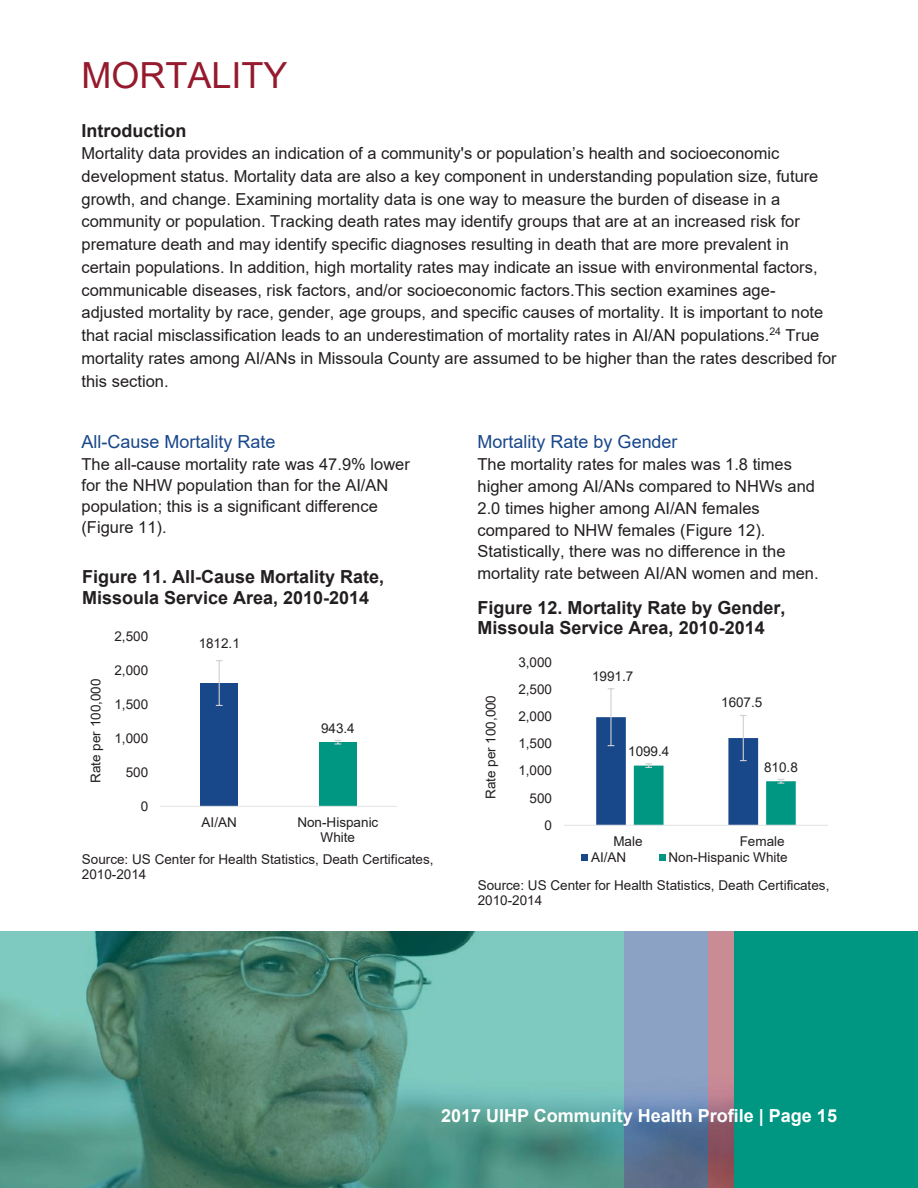
<style>
.page{position:relative;width:918px;height:1188px;background:#fff}
.page>*{position:absolute;margin:0;border:0;box-sizing:border-box;transform-origin:0 0}
.t1{font:36px "Arial";color:#951a2d}
.t2{font:700 18px/20.5px "Arial";color:#231f20}
.t3{font:18px "Arial";color:#18478a}
.t4{font:700 18px "Arial";color:#fff}
.t5{font:16.5px/22.8px "Arial";color:#231f20}
.t6{font:13.5px/15.6px "Arial";color:#231f20}
</style>
<div class="page">
<div style="left:0;top:931px;width:918px;height:257px;background:#009782"></div>
<img style="left:0;top:931px;width:734px;height:257px">
<div style="left:201px;top:683px;width:37px;height:123px;background:#18478a"></div>
<div style="left:319px;top:742px;width:37px;height:64px;background:#009782"></div>
<svg style="left:216px;top:660px;width:7px;height:46px"></svg>
<svg style="left:335px;top:740px;width:6px;height:5px"></svg>
<hr style="left:160px;top:806px;width:237px;height:1px;background:#e5e6e8">
<hr style="left:610px;top:689px;width:2px;height:28px;background:#cfd0d2">
<svg style="left:596px;top:715px;width:200px;height:110px"></svg>
<hr style="left:564px;top:825px;width:264px;height:1px;background:#e5e6e8">
<div style="left:581px;top:854px;width:7px;height:7px;background:#18478a"></div>
<div style="left:659px;top:854px;width:7px;height:7px;background:#009782"></div>
<h1 class="t1" style="left:82px;top:51px;width:208px">MORTALITY</h1>
<p class="t2" style="left:82px;top:120px;width:106px">Introduction</p>
<p class="t5" style="left:82px;top:142px;width:757px">Mortality data provides an indication of a community's or population’s health and socioeconomic development status. Mortality data are also a key component in understanding population size, future growth, and change. Examining mortality data is one way to measure the burden of disease in a community or population. Tracking death rates may identify groups that are at an increased risk for premature death and may identify specific diagnoses resulting in death that are more prevalent in certain populations. In addition, high mortality rates may indicate an issue with environmental factors, communicable diseases, risk factors, and/or socioeconomic factors.This section examines age&shy;adjusted mortality by race, gender, age groups, and specific causes of mortality. It is important to note that racial misclassification leads to an underestimation of mortality rates in AI/AN populations.<sup>24</sup> True mortality rates among AI/ANs in Missoula County are assumed to be higher than the rates described for this section.</p>
<p class="t3" style="left:82px;top:429px;width:196px">All-Cause Mortality Rate</p>
<p class="t5" style="left:81px;top:454px;width:330px;line-height:20.9px">The all-cause mortality rate was 47.9% lower for the NHW population than for the AI/AN population; this is a significant difference (Figure 11).</p>
<p class="t2" style="left:82px;top:567px;width:303px">Figure 11. All-Cause Mortality Rate,<br>Missoula Service Area, 2010-2014</p>
<p class="t6" style="left:88px;top:783px;width:106px;rotate:-90deg">Rate per 100,000</p>
<p class="t6" style="left:114px;top:628px;width:35px">2,500</p>
<p class="t6" style="left:114px;top:662px;width:35px">2,000</p>
<p class="t6" style="left:114px;top:696px;width:35px">1,500</p>
<p class="t6" style="left:114px;top:730px;width:35px">1,000</p>
<p class="t6" style="left:126px;top:764px;width:24px">500</p>
<p class="t6" style="left:141px;top:798px;width:9px">0</p>
<p class="t6" style="left:199px;top:636px;width:43px">1812.1</p>
<p class="t6" style="left:321px;top:720px;width:35px">943.4</p>
<p class="t6" style="left:202px;top:814px;width:37px">AI/AN</p>
<p class="t6" style="left:297px;top:814px;width:82px;text-align:center">Non-Hispanic<br>White</p>
<p class="t6" style="left:82px;top:851px;width:353px">Source: US Center for Health Statistics, Death Certificates,<br>2010-2014</p>
<p class="t3" style="left:478px;top:429px;width:202px">Mortality Rate by Gender</p>
<p class="t5" style="left:478px;top:453px;width:343px;line-height:21.8px">The mortality rates for males was 1.8 times higher among AI/ANs compared to NHWs and 2.0 times higher among AI/AN females compared to NHW females (Figure 12).<br>Statistically, there was no difference in the mortality rate between AI/AN women and men.</p>
<p class="t2" style="left:478px;top:597px;width:309px">Figure 12. Mortality Rate by Gender,<br>Missoula Service Area, 2010-2014</p>
<p class="t6" style="left:483px;top:799px;width:106px;rotate:-90deg">Rate per 100,000</p>
<p class="t6" style="left:518px;top:654px;width:35px">3,000</p>
<p class="t6" style="left:518px;top:681px;width:35px">2,500</p>
<p class="t6" style="left:518px;top:708px;width:35px">2,000</p>
<p class="t6" style="left:518px;top:736px;width:35px">1,500</p>
<p class="t6" style="left:518px;top:763px;width:35px">1,000</p>
<p class="t6" style="left:530px;top:790px;width:24px">500</p>
<p class="t6" style="left:545px;top:817px;width:9px">0</p>
<p class="t6" style="left:592px;top:669px;width:43px">1991.7</p>
<p class="t6" style="left:628px;top:743px;width:43px">1099.4</p>
<p class="t6" style="left:721px;top:694px;width:43px">1607.5</p>
<p class="t6" style="left:764px;top:759px;width:35px">810.8</p>
<p class="t6" style="left:613px;top:833px;width:31px">Male</p>
<p class="t6" style="left:740px;top:833px;width:47px">Female</p>
<p class="t6" style="left:591px;top:849px;width:37px">AI/AN</p>
<p class="t6" style="left:669px;top:849px;width:121px">Non-Hispanic White</p>
<p class="t6" style="left:478px;top:877px;width:353px">Source: US Center for Health Statistics, Death Certificates,<br>2010-2014</p>
<p class="t4" style="left:441px;top:1103px;width:397px">2017 UIHP Community Health Profile | Page 15</p>
</div>
